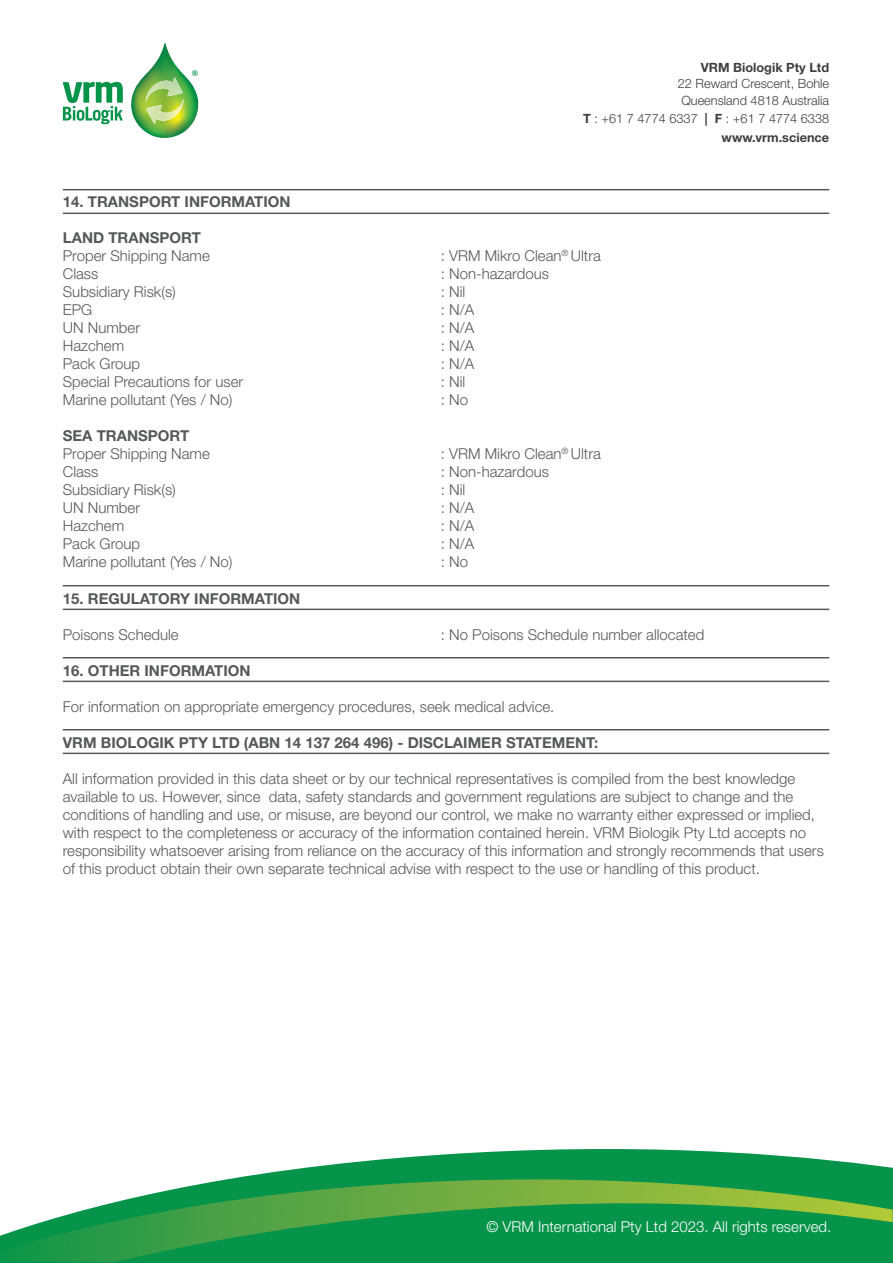
<style>
.page{position:relative;width:893px;height:1263px;background:#fff}
.page>*{position:absolute;margin:0;border:0;box-sizing:border-box;transform-origin:0 0}
.t1{font:300 15px/18px "Helvetica Neue LT Std";color:#57585a}
.Bold{font:700 15px "Helvetica Neue LT Std";color:#57585a}
.t2{font:300 15px "Helvetica Neue LT Std";color:#fff}
.t3{font:300 12.75px/16.5px "Helvetica Neue LT Std";color:#3e3e3f}
.t4{font:700 12.75px "Helvetica Neue LT Std";color:#3e3e3f}
.s1{font-weight:700}
</style>
<div class="page">
<svg style="left:229px;top:1149px;width:664px;height:30px;fill:#06934a"></svg>
<svg style="left:0;top:1179px;width:893px;height:83px;background:#37a255"></svg>
<svg style="left:63px;top:82px;width:60px;height:42px"></svg>
<img style="left:131px;top:43px;width:68px;height:95px">
<img style="left:145px;top:77px;width:39px;height:47px">
<hr style="left:63px;top:189px;width:766px;height:1px;background:#57585a">
<hr style="left:63px;top:213px;width:766px;height:1px;background:#57585a">
<hr style="left:63px;top:585px;width:766px;height:1px;background:#57585a">
<hr style="left:63px;top:609px;width:766px;height:1px;background:#57585a">
<hr style="left:63px;top:657px;width:766px;height:1px;background:#57585a">
<hr style="left:63px;top:681px;width:766px;height:1px;background:#57585a">
<hr style="left:63px;top:729px;width:766px;height:1px;background:#57585a">
<hr style="left:63px;top:753px;width:766px;height:1px;background:#57585a">
<p class="t4" style="left:701px;top:59px;width:130px">VRM Biologik Pty Ltd</p>
<p class="t3" style="left:678px;top:75px;width:153px">22 Reward Crescent, Bohle<br>Queensland 4818 Australia</p>
<p class="t3" style="left:583px;top:108px;width:248px;line-height:19.5px;text-align:right"><span class="s1">T</span> : +61 7 4774 6337 <span class="s1">| F</span> : +61 7 4774 6338 <span class="s1">www.vrm.science</span></p>
<p class="Bold" style="left:63px;top:193px;width:229px">14. TRANSPORT INFORMATION</p>
<p class="Bold" style="left:63px;top:229px;width:140px">LAND TRANSPORT</p>
<p class="t1" style="left:63px;top:247px;width:149px">Proper Shipping Name</p>
<p class="t1" style="left:441px;top:247px;width:162px">: VRM Mikro Clean<sup>®</sup> Ultra</p>
<p class="t1" style="left:63px;top:265px;width:37px">Class</p>
<p class="t1" style="left:441px;top:265px;width:110px">: Non-hazardous</p>
<p class="t1" style="left:63px;top:283px;width:115px">Subsidiary Risk(s)</p>
<p class="t1" style="left:441px;top:283px;width:26px">: Nil</p>
<p class="t1" style="left:63px;top:301px;width:31px">EPG</p>
<p class="t1" style="left:441px;top:301px;width:35px">: N/A</p>
<p class="t1" style="left:63px;top:319px;width:79px">UN Number</p>
<p class="t1" style="left:441px;top:319px;width:35px">: N/A</p>
<p class="t1" style="left:63px;top:337px;width:63px">Hazchem</p>
<p class="t1" style="left:441px;top:337px;width:35px">: N/A</p>
<p class="t1" style="left:63px;top:355px;width:79px">Pack Group</p>
<p class="t1" style="left:441px;top:355px;width:35px">: N/A</p>
<p class="t1" style="left:63px;top:373px;width:182px">Special Precautions for user</p>
<p class="t1" style="left:441px;top:373px;width:26px">: Nil</p>
<p class="t1" style="left:63px;top:391px;width:171px">Marine pollutant (Yes / No)</p>
<p class="t1" style="left:441px;top:391px;width:29px">: No</p>
<p class="Bold" style="left:63px;top:427px;width:128px">SEA TRANSPORT</p>
<p class="t1" style="left:63px;top:445px;width:149px">Proper Shipping Name</p>
<p class="t1" style="left:441px;top:445px;width:162px">: VRM Mikro Clean<sup>®</sup> Ultra</p>
<p class="t1" style="left:63px;top:463px;width:37px">Class</p>
<p class="t1" style="left:441px;top:463px;width:110px">: Non-hazardous</p>
<p class="t1" style="left:63px;top:481px;width:115px">Subsidiary Risk(s)</p>
<p class="t1" style="left:441px;top:481px;width:26px">: Nil</p>
<p class="t1" style="left:63px;top:499px;width:79px">UN Number</p>
<p class="t1" style="left:441px;top:499px;width:35px">: N/A</p>
<p class="t1" style="left:63px;top:517px;width:63px">Hazchem</p>
<p class="t1" style="left:441px;top:517px;width:35px">: N/A</p>
<p class="t1" style="left:63px;top:535px;width:79px">Pack Group</p>
<p class="t1" style="left:441px;top:535px;width:35px">: N/A</p>
<p class="t1" style="left:63px;top:553px;width:171px">Marine pollutant (Yes / No)</p>
<p class="t1" style="left:441px;top:553px;width:29px">: No</p>
<p class="Bold" style="left:63px;top:589px;width:239px">15. REGULATORY INFORMATION</p>
<p class="t1" style="left:63px;top:625px;width:117px">Poisons Schedule</p>
<p class="t1" style="left:441px;top:625px;width:265px">: No Poisons Schedule number allocated</p>
<p class="Bold" style="left:63px;top:661px;width:189px">16. OTHER INFORMATION</p>
<p class="t1" style="left:63px;top:697px;width:493px">For information on appropriate emergency procedures, seek medical advice.</p>
<p class="Bold" style="left:63px;top:733px;width:537px">VRM BIOLOGIK PTY LTD (ABN 14 137 264 496) - DISCLAIMER STATEMENT:</p>
<p class="t1" style="left:63px;top:769px;width:763px">All information provided in this data sheet or by our technical representatives is compiled from the best knowledge available to us. However, since data, safety standards and government regulations are subject to change and the conditions of handling and use, or misuse, are beyond our control, we make no warranty either expressed or implied, with respect to the completeness or accuracy of the information contained herein. VRM Biologik Pty Ltd accepts no responsibility whatsoever arising from reliance on the accuracy of this information and strongly recommends that users of this product obtain their own separate technical advise with respect to the use or handling of this product.</p>
<p class="t2" style="left:486px;top:1218px;width:346px">© VRM International Pty Ltd 2023. All rights reserved.</p>
</div>
